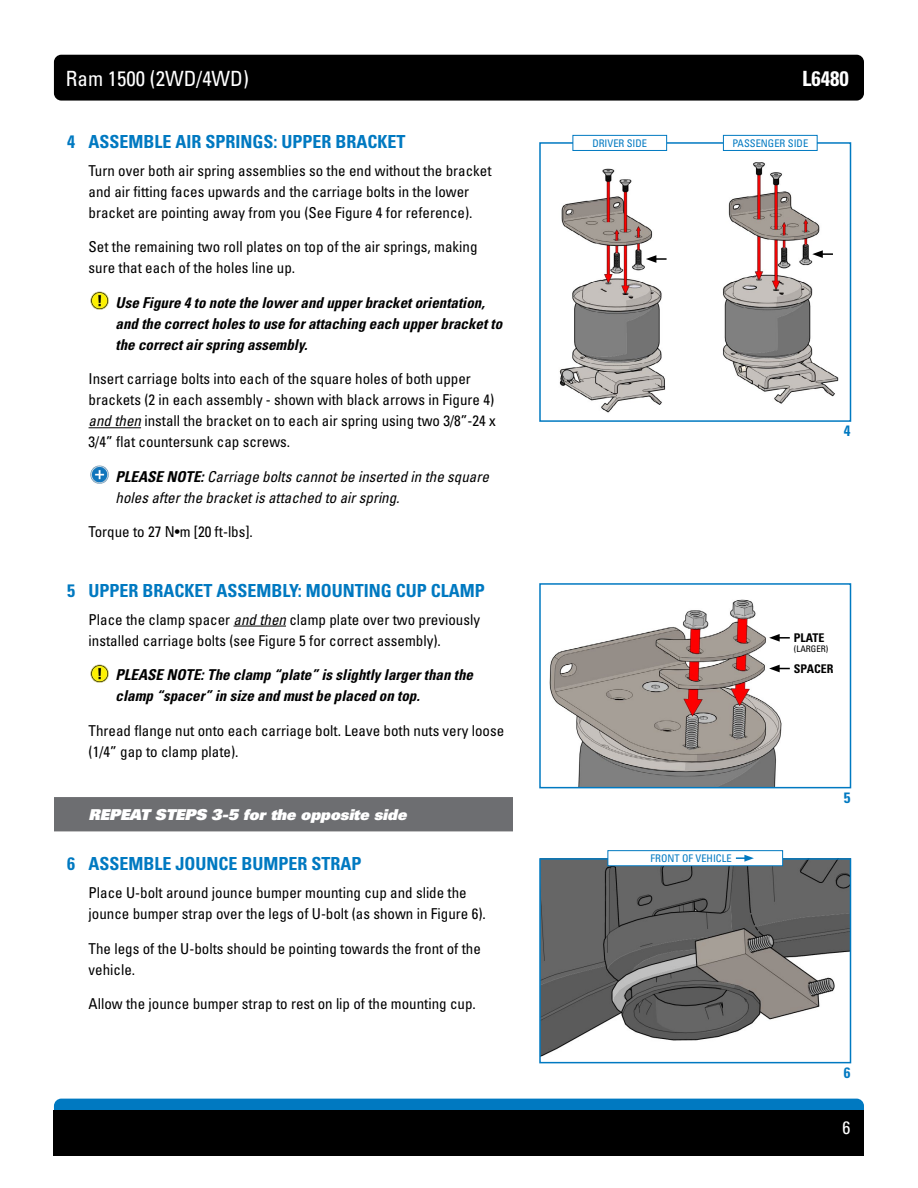
<style>
.page{position:relative;width:918px;height:1188px;background:#fff}
.page>*{position:absolute;margin:0;border:0;box-sizing:border-box;transform-origin:0 0}
.t1{font:condensed 21px "Univers LT Std";color:#fff}
.t2{font:700 condensed 21px "Univers LT Std";color:#fff}
.t3{font:700 condensed 18px "Univers LT Std";color:#0079c1}
.t4{font:condensed 18px "Univers LT Std";color:#fff}
.t5{font:condensed 15px/21px "Univers LT Std";color:#000}
.t6{font:italic 700 condensed 15px/21px "Univers LT Std";color:#000}
.t7{font:italic condensed 15px/21px "Univers LT Std";color:#000}
.t8{font:15px "Univers LT Std X Black Obl";letter-spacing:-.01em;color:#fff}
.t9{font:700 condensed 15px "Univers LT Std";color:#0079c1}
.t10{font:700 condensed 12px "Univers LT Std";color:#000}
.t11{font:condensed 10.5px "Univers LT Std";color:#0079c1}
.t12{font:condensed 9px "Univers LT Std";color:#000}
.s1{font-style:italic}
.s2{font-weight:700}
</style>
<div class="page">
<div style="left:54px;top:55px;width:810px;height:46px;background:#000;border-radius:7px"></div>
<div style="left:54px;top:1099px;width:810px;height:45px;background:#0079c1;border-radius:7px"></div>
<div style="left:54px;top:1110px;width:810px;height:46px;background:#000"></div>
<div style="left:54px;top:797px;width:459px;height:34px;background:#6d6e71"></div>
<hr style="left:89px;top:427px;width:52px;height:1px;background:#000">
<hr style="left:234px;top:626px;width:52px;height:1px;background:#000">
<img style="left:549px;top:599px;width:233px;height:186px">
<div style="left:539px;top:583px;width:312px;height:205px;border:2px solid #0079c1"></div>
<img style="left:559px;top:162px;width:280px;height:251px">
<div style="left:539px;top:142px;width:312px;height:280px;border:2px solid #0079c1"></div>
<svg style="left:646px;top:255px;width:21px;height:8px"></svg>
<svg style="left:812px;top:250px;width:21px;height:8px"></svg>
<svg style="left:769px;top:634px;width:21px;height:8px"></svg>
<svg style="left:769px;top:665px;width:21px;height:7px"></svg>
<img style="left:542px;top:861px;width:306px;height:196px">
<div style="left:539px;top:858px;width:312px;height:205px;border:2px solid #0079c1"></div>
<div style="left:608px;top:851px;width:175px;height:15px;background:#fff"></div>
<div style="left:608px;top:850px;width:175px;height:16px;border:1px solid #0079c1"></div>
<svg style="left:736px;top:855px;width:18px;height:7px"></svg>
<img style="left:90px;top:291px;width:19px;height:19px">
<img style="left:90px;top:664px;width:19px;height:19px">
<img style="left:90px;top:465px;width:19px;height:19px">
<div style="left:573px;top:135px;width:94px;height:15px;background:#fff"></div>
<div style="left:573px;top:135px;width:94px;height:16px;border:1px solid #0079c1"></div>
<div style="left:723px;top:135px;width:94px;height:15px;background:#fff"></div>
<div style="left:723px;top:135px;width:95px;height:16px;border:1px solid #0079c1"></div>
<h1 class="t1" style="left:66px;top:65px;width:185px">Ram 1500 (2WD/4WD)</h1>
<h1 class="t2" style="left:802px;top:65px;width:48px">L6480</h1>
<p class="t3" style="left:67px;top:131px;width:340px">4 ASSEMBLE AIR SPRINGS: UPPER BRACKET</p>
<p class="t5" style="left:89px;top:160px;width:404px">Turn over both air spring assemblies so the end without the bracket and air fitting faces upwards and the carriage bolts in the lower bracket are pointing away from you (See Figure 4 for reference).</p>
<p class="t5" style="left:89px;top:236px;width:391px">Set the remaining two roll plates on top of the air springs, making sure that each of the holes line up.</p>
<p class="t6" style="left:116px;top:292px;width:388px">Use Figure 4 to note the lower and upper bracket orientation, and the correct holes to use for attaching each upper bracket to the correct air spring assembly.</p>
<p class="t5" style="left:89px;top:368px;width:409px">Insert carriage bolts into each of the square holes of both upper brackets (2 in each assembly - shown with black arrows in Figure 4) <span class="s1">and then</span> install the bracket on to each air spring using two 3/8”-24 x 3/4” flat countersunk cap screws.</p>
<p class="t7" style="left:116px;top:466px;width:375px"><span class="s2">PLEASE NOTE:</span> Carriage bolts cannot be inserted in the square holes after the bracket is attached to air spring.</p>
<p class="t5" style="left:89px;top:521px;width:166px">Torque to 27 N•m [20 ft-lbs].</p>
<p class="t3" style="left:67px;top:579px;width:419px">5 UPPER BRACKET ASSEMBLY: MOUNTING CUP CLAMP</p>
<p class="t5" style="left:89px;top:609px;width:393px">Place the clamp spacer <span class="s1">and then</span> clamp plate over two previously installed carriage bolts (see Figure 5 for correct assembly).</p>
<p class="t6" style="left:116px;top:664px;width:359px">PLEASE NOTE: The clamp “plate” is slightly larger than the clamp “spacer” in size and must be placed on top.</p>
<p class="t5" style="left:89px;top:720px;width:417px">Thread flange nut onto each carriage bolt. Leave both nuts very loose (1/4” gap to clamp plate).</p>
<p class="t8" style="left:89px;top:804px;width:319px">REPEAT STEPS 3-5 for the opposite side</p>
<p class="t3" style="left:67px;top:853px;width:296px">6 ASSEMBLE JOUNCE BUMPER STRAP</p>
<p class="t5" style="left:89px;top:882px;width:399px">Place U-bolt around jounce bumper mounting cup and slide the jounce bumper strap over the legs of U-bolt (as shown in Figure 6).</p>
<p class="t5" style="left:89px;top:937px;width:394px">The legs of the U-bolts should be pointing towards the front of the vehicle.</p>
<p class="t5" style="left:89px;top:993px;width:389px">Allow the jounce bumper strap to rest on lip of the mounting cup.</p>
<p class="t11" style="left:592px;top:136px;width:56px">DRIVER SIDE</p>
<p class="t11" style="left:732px;top:136px;width:77px">PASSENGER SIDE</p>
<p class="t9" style="left:844px;top:422px;width:8px">4</p>
<p class="t11" style="left:651px;top:852px;width:83px">FRONT OF VEHICLE</p>
<p class="t10" style="left:794px;top:630px;width:32px">PLATE</p>
<p class="t12" style="left:794px;top:643px;width:36px">(LARGER)</p>
<p class="t10" style="left:794px;top:661px;width:41px">SPACER</p>
<p class="t9" style="left:844px;top:788px;width:8px">5</p>
<p class="t9" style="left:844px;top:1063px;width:8px">6</p>
<p class="t4" style="left:843px;top:1116px;width:9px">6</p>
</div>
